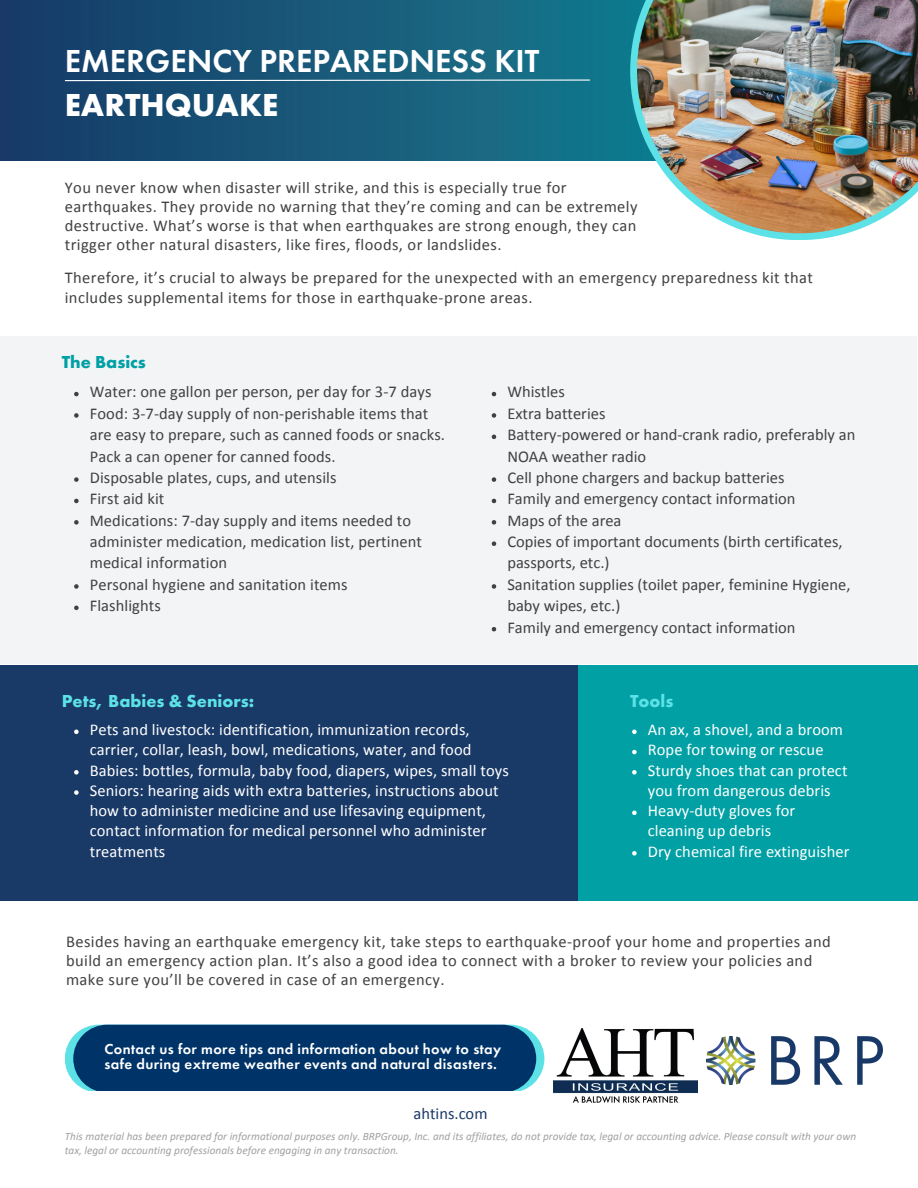
<style>
.page{position:relative;width:918px;height:1188px;background:#fff}
.page>*{position:absolute;margin:0;border:0;box-sizing:border-box;transform-origin:0 0}
.t1{font:600 33px "Futura PT";color:#fff}
.t2{font:700 33px "Futura PT";color:#fff}
.t3{font:700 18px "Futura PT";color:#5ce1e6}
.t4{font:700 18px "Futura PT";color:#00a0a4}
.t5{font:16.5px/21.3px "Calibri";letter-spacing:.005em;color:#404141}
.t6{font:16.5px/19.2px "Calibri";letter-spacing:.025em;color:#404141}
.t7{font:16.5px/20.2px "Calibri";letter-spacing:.005em;color:#fff}
.t8{font:16.5px "Calibri";color:#193967}
.t9{font:600 15px/15.3px "Futura PT";letter-spacing:.025em;color:#fff}
.t10{font:italic 11.25px/14.1px "Calibri";color:#a1a1a1}
</style>
<div class="page">
<img style="left:0;top:0;width:630px;height:160px">
<div style="left:0;top:666px;width:584px;height:234px;background:#193967"></div>
<div style="left:578px;top:666px;width:340px;height:234px;background:#00a0a4"></div>
<div style="left:0;top:337px;width:917px;height:327px;background:#f2f4f6"></div>
<svg style="left:630px;top:0;width:218px;height:240px"></svg>
<img style="left:637px;top:0;width:281px;height:233px">
<svg style="left:64px;top:79px;width:527px;height:3px;background:#6d97ab"></svg>
<svg style="left:74px;top:392px;width:5px;height:4px"></svg>
<svg style="left:74px;top:413px;width:5px;height:5px"></svg>
<svg style="left:74px;top:477px;width:5px;height:5px"></svg>
<svg style="left:74px;top:499px;width:5px;height:4px"></svg>
<svg style="left:74px;top:520px;width:5px;height:5px"></svg>
<svg style="left:74px;top:584px;width:5px;height:5px"></svg>
<svg style="left:74px;top:606px;width:5px;height:4px"></svg>
<svg style="left:492px;top:392px;width:4px;height:4px"></svg>
<svg style="left:492px;top:413px;width:4px;height:5px"></svg>
<svg style="left:492px;top:435px;width:4px;height:4px"></svg>
<svg style="left:492px;top:477px;width:4px;height:5px"></svg>
<svg style="left:492px;top:499px;width:4px;height:4px"></svg>
<svg style="left:492px;top:520px;width:4px;height:5px"></svg>
<svg style="left:492px;top:541px;width:4px;height:5px"></svg>
<svg style="left:492px;top:584px;width:4px;height:5px"></svg>
<svg style="left:492px;top:627px;width:4px;height:4px"></svg>
<svg style="left:74px;top:730px;width:5px;height:4px"></svg>
<svg style="left:74px;top:770px;width:5px;height:5px"></svg>
<svg style="left:74px;top:790px;width:5px;height:5px"></svg>
<svg style="left:632px;top:730px;width:5px;height:4px"></svg>
<svg style="left:632px;top:750px;width:5px;height:4px"></svg>
<svg style="left:632px;top:770px;width:5px;height:5px"></svg>
<svg style="left:632px;top:811px;width:5px;height:4px"></svg>
<svg style="left:632px;top:851px;width:5px;height:5px"></svg>
<div style="left:65px;top:1025px;width:479px;height:66px;background:#003468"></div>
<img style="left:707px;top:1037px;width:175px;height:48px">
<img style="left:553px;top:1029px;width:144px;height:74px">
<h1 class="t1" style="left:65px;top:47px;width:476px">EMERGENCY PREPAREDNESS KIT</h1>
<h1 class="t2" style="left:65px;top:90px;width:215px">EARTHQUAKE</h1>
<p class="t6" style="left:65px;top:179px;width:574px">You never know when disaster will strike, and this is especially true for earthquakes. They provide no warning that they’re coming and can be extremely destructive. What’s worse is that when earthquakes are strong enough, they can trigger other natural disasters, like fires, floods, or landslides.</p>
<p class="t6" style="left:65px;top:270px;width:750px">Therefore, it’s crucial to always be prepared for the unexpected with an emergency preparedness kit that includes supplemental items for those in earthquake-prone areas.</p>
<p class="t4" style="left:62px;top:355px;width:86px">The Basics</p>
<p class="t5" style="left:90px;top:383px;width:357px">Water: one gallon per person, per day for 3-7 days Food: 3-7-day supply of non-perishable items that are easy to prepare, such as canned foods or snacks.<br>Pack a can opener for canned foods.<br>Disposable plates, cups, and utensils<br>First aid kit<br>Medications: 7-day supply and items needed to administer medication, medication list, pertinent medical information<br>Personal hygiene and sanitation items<br>Flashlights</p>
<p class="t3" style="left:62px;top:693px;width:194px">Pets, Babies &amp; Seniors:</p>
<p class="t5" style="left:507px;top:383px;width:349px">Whistles<br>Extra batteries<br>Battery-powered or hand-crank radio, preferably an<br>NOAA weather radio<br>Cell phone chargers and backup batteries<br>Family and emergency contact information<br>Maps of the area<br>Copies of important documents (birth certificates, passports, etc.)<br>Sanitation supplies (toilet paper, feminine Hygiene, baby wipes, etc.)<br>Family and emergency contact information</p>
<p class="t3" style="left:630px;top:693px;width:45px">Tools</p>
<p class="t7" style="left:90px;top:721px;width:420px">Pets and livestock: identification, immunization records, carrier, collar, leash, bowl, medications, water, and food Babies: bottles, formula, baby food, diapers, wipes, small toys Seniors: hearing aids with extra batteries, instructions about how to administer medicine and use lifesaving equipment, contact information for medical personnel who administer treatments</p>
<p class="t7" style="left:648px;top:721px;width:203px">An ax, a shovel, and a broom<br>Rope for towing or rescue<br>Sturdy shoes that can protect you from dangerous debris<br>Heavy-duty gloves for cleaning up debris<br>Dry chemical fire extinguisher</p>
<p class="t6" style="left:66px;top:933px;width:766px">Besides having an earthquake emergency kit, take steps to earthquake-proof your home and properties and build an emergency action plan. It’s also a good idea to connect with a broker to review your policies and make sure you’ll be covered in case of an emergency.</p>
<p class="t9" style="left:105px;top:1042px;width:398px">Contact us for more tips and information about how to stay safe during extreme weather events and natural disasters.</p>
<p class="t8" style="left:414px;top:1107px;width:75px">ahtins.com</p>
<p class="t10" style="left:65px;top:1130px;width:793px">This material has been prepared for informational purposes only. BRPGroup, Inc. and its affiliates, do not provide tax, legal or accounting advice. Please consult with your own tax, legal or accounting professionals before engaging in any transaction.</p>
</div>
